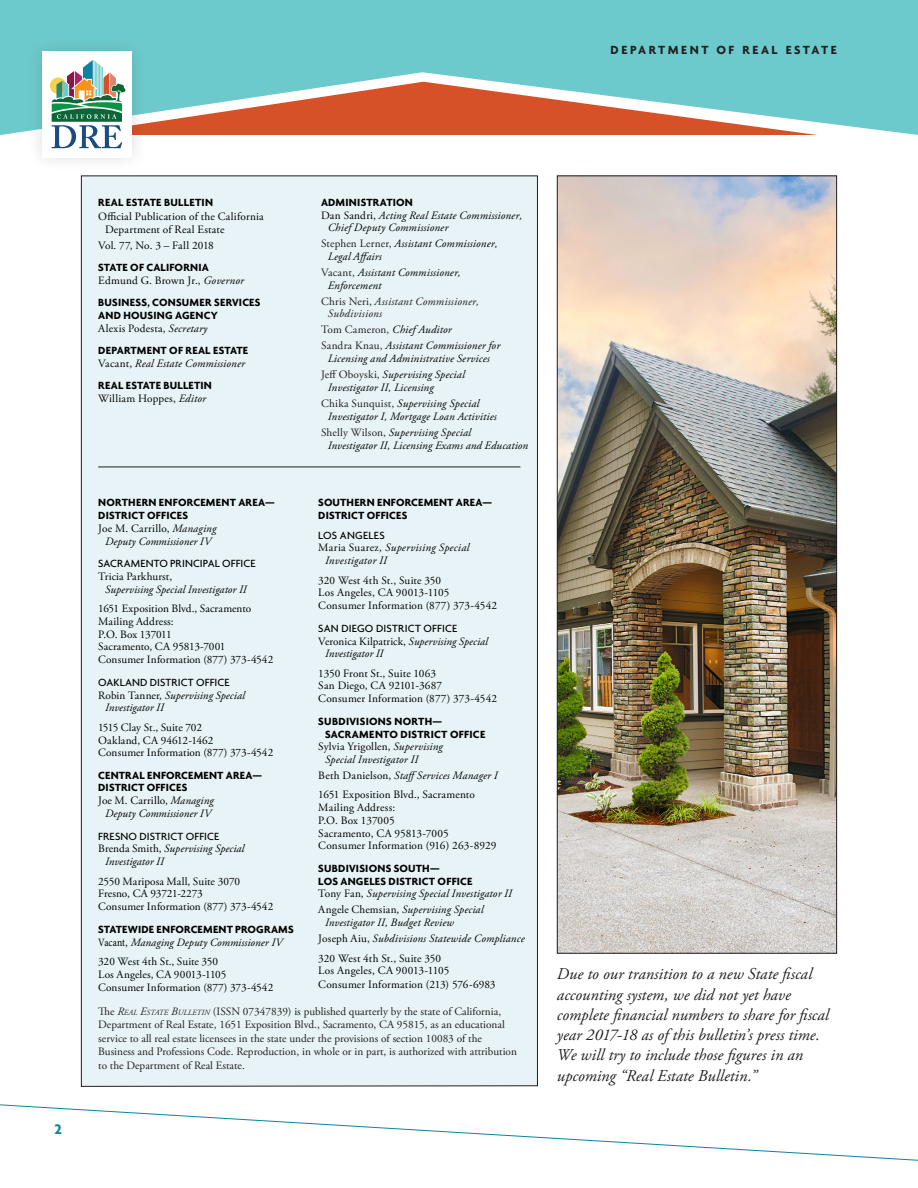
<style>
.page{position:relative;width:918px;height:1188px;background:#fff}
.page>*{position:absolute;margin:0;border:0;box-sizing:border-box;transform-origin:0 0}
.Body{font:italic 16.5px/20.2px "Adobe Garamond Pro";letter-spacing:.005em;color:#231f20}
.t1{font:700 15px "Agenda";color:#0e82a2}
.t2{font:700 12.75px "Agenda";letter-spacing:.2em;color:#231f20}
.Mast_body__Editor_s{font:italic 11.25px/12.8px "Adobe Garamond Pro";letter-spacing:.015em;color:#000}
.Mast_body__Editor_s-2{font:11.25px/12.8px "Adobe Garamond Pro";letter-spacing:.01em;color:#000}
.t3{font:11.25px/13.5px "Adobe Garamond Pro";color:#231f20}
.Mast_hed1__Editor_s{font:700 11.25px/12.8px "Agenda";letter-spacing:.02em;color:#000}
.Mast_Head_1_none_bol{font:500 11.25px "Agenda";letter-spacing:.01em;color:#000}
.Mast_Head_1_none_bol-2{font:700 11.25px/12.8px "Agenda";letter-spacing:.02em;color:#000}
.Mast_body__Editor_s-3{font:italic 11.25px/12.8px "Adobe Garamond Pro";letter-spacing:.02em;color:#231f20}
.Mast_Head_1{font:700 11.25px "Agenda";letter-spacing:.02em;color:#000}
.s1{font-style:italic}
.s2{font-style:normal}
.s3{font-style:normal;color:#231f20}
.s4{font-family:"Minion Pro";font-style:normal}
.s5{font-style:italic;font-size:7.8px}
</style>
<div class="page">
<div style="left:0;top:0;width:918px;height:136px;background:#6dcacc"></div>
<svg style="left:0;top:1104px;width:918px;height:57px"></svg>
<div style="left:27px;top:35px;width:120px;height:138px;background:#231f20;opacity:.15"></div>
<div style="left:42px;top:51px;width:90px;height:106px;background:#fff"></div>
<svg style="left:51px;top:60px;width:766px;height:88px"></svg>
<div style="left:81px;top:175px;width:457px;height:912px;background:#e7f3f6"></div>
<hr style="left:98px;top:467px;width:422px;height:1px;background:#231f20">
<img style="left:559px;top:178px;width:276px;height:774px">
<p class="t2" style="left:611px;top:42px;width:228px">DEPARTMENT OF REAL ESTATE</p>
<p class="t1" style="left:54px;top:1120px;width:9px">2</p>
<p class="Mast_Head_1" style="left:98px;top:195px;width:116px">REAL ESTATE BULLETIN</p>
<p class="Mast_body__Editor_s-2" style="left:105px;top:210px;width:160px;text-indent:-7px">Official Publication of the California<br>Department of Real Estate</p>
<p class="Mast_body__Editor_s-2" style="left:98px;top:239px;width:117px">Vol. 77, No. 3 – Fall 2018</p>
<p class="Mast_hed1__Editor_s" style="left:98px;top:261px;width:112px">STATE OF CALIFORNIA</p>
<p class="Mast_body__Editor_s-2" style="left:98px;top:274px;width:147px">Edmund G. Brown Jr., <span class="s1">Governor</span></p>
<p class="Mast_hed1__Editor_s" style="left:98px;top:296px;width:164px">BUSINESS, CONSUMER SERVICES<br>AND HOUSING AGENCY</p>
<p class="Mast_body__Editor_s-2" style="left:98px;top:322px;width:111px">Alexis Podesta, <span class="s1">Secretary</span></p>
<p class="Mast_hed1__Editor_s" style="left:98px;top:344px;width:152px">DEPARTMENT OF REAL ESTATE</p>
<p class="Mast_body__Editor_s" style="left:98px;top:357px;width:148px"><span class="s2">Vacant,</span> Real Estate Commissioner</p>
<p class="Mast_hed1__Editor_s" style="left:98px;top:379px;width:115px">REAL ESTATE BULLETIN</p>
<p class="Mast_body__Editor_s-2" style="left:98px;top:393px;width:109px">William Hoppes, <span class="s1">Editor</span></p>
<p class="Mast_hed1__Editor_s" style="left:321px;top:196px;width:93px">ADMINISTRATION</p>
<p class="Mast_body__Editor_s" style="left:328px;top:209px;width:196px;text-indent:-7px"><span class="s2">Dan Sandri,</span> Acting Real Estate Commissioner,<br>Chief Deputy Commissioner</p>
<p class="Mast_body__Editor_s" style="left:328px;top:238px;width:171px;text-indent:-7px"><span class="s3">Stephen Lerner,</span> Assistant Commissioner,<br>Legal Affairs</p>
<p class="Mast_body__Editor_s" style="left:328px;top:266px;width:135px;text-indent:-7px"><span class="s3">Vacant,</span> Assistant Commissioner,<br>Enforcement</p>
<p class="Mast_body__Editor_s-3" style="left:328px;top:295px;width:153px;text-indent:-7px"><span class="s2">Chris Neri,</span> Assistant Commissioner,<br>Subdivisions</p>
<p class="Mast_body__Editor_s" style="left:321px;top:324px;width:132px"><span class="s3">Tom Cameron,</span> Chief Auditor</p>
<p class="Mast_body__Editor_s" style="left:321px;top:340px;width:181px;text-align:center"><span class="s3">Sandra Knau,</span> Assistant Commissioner for<br>Licensing and Administrative Services</p>
<p class="Mast_body__Editor_s" style="left:328px;top:369px;width:139px;text-indent:-7px"><span class="s3">Jeff Oboyski,</span> Supervising Special<br>Investigator II, Licensing</p>
<p class="Mast_body__Editor_s" style="left:328px;top:397px;width:171px;text-indent:-7px"><span class="s3">Chika Sunquist,</span> Supervising Special<br>Investigator I, Mortgage Loan Activities</p>
<p class="Mast_body__Editor_s" style="left:328px;top:426px;width:202px;line-height:13.5px;text-indent:-7px"><span class="s3">Shelly Wilson,</span> Supervising Special<br>Investigator II, Licensing Exams and Education</p>
<p class="Mast_hed1__Editor_s" style="left:98px;top:496px;width:178px">NORTHERN ENFORCEMENT AREA—<br>DISTRICT OFFICES</p>
<p class="Mast_body__Editor_s" style="left:98px;top:522px;width:120px;text-align:center"><span class="s2">Joe M. Carrillo,</span> Managing<br>Deputy Commissioner IV</p>
<p class="Mast_Head_1_none_bol" style="left:98px;top:557px;width:159px">SACRAMENTO PRINCIPAL OFFICE</p>
<p class="Mast_body__Editor_s" style="left:105px;top:570px;width:143px;text-indent:-7px"><span class="s2">Tricia Parkhurst,<br></span>Supervising Special Investigator II</p>
<p class="Mast_body__Editor_s-2" style="left:98px;top:603px;width:177px">1651 Exposition Blvd., Sacramento<br>Mailing Address:<br>P.O. Box 137011<br>Sacramento, CA 95813-7001<br>Consumer Information (877) 373-4542</p>
<p class="Mast_Head_1_none_bol" style="left:98px;top:675px;width:133px">OAKLAND DISTRICT OFFICE</p>
<p class="Mast_body__Editor_s" style="left:105px;top:689px;width:141px;text-indent:-7px"><span class="s2">Robin Tanner,</span> Supervising Special<br>Investigator II</p>
<p class="Mast_body__Editor_s-2" style="left:98px;top:721px;width:177px">1515 Clay St., Suite 702<br>Oakland, CA 94612-1462<br>Consumer Information (877) 373-4542</p>
<p class="Mast_hed1__Editor_s" style="left:98px;top:768px;width:165px">CENTRAL ENFORCEMENT AREA—<br>DISTRICT OFFICES</p>
<p class="Mast_body__Editor_s" style="left:98px;top:795px;width:117px;text-align:center"><span class="s2">Joe M. Carrillo,</span> Managing<br>Deputy Commissioner IV</p>
<p class="Mast_Head_1_none_bol" style="left:98px;top:829px;width:123px">FRESNO DISTRICT OFFICE</p>
<p class="Mast_body__Editor_s" style="left:105px;top:843px;width:141px;text-indent:-7px"><span class="s2">Brenda Smith,</span> Supervising Special<br>Investigator II</p>
<p class="Mast_body__Editor_s-2" style="left:98px;top:875px;width:177px">2550 Mariposa Mall, Suite 3070<br>Fresno, CA 93721-2273<br>Consumer Information (877) 373-4542</p>
<p class="Mast_Head_1_none_bol-2" style="left:98px;top:923px;width:197px">STATEWIDE ENFORCEMENT PROGRAMS</p>
<p class="Mast_body__Editor_s" style="left:98px;top:936px;width:186px"><span class="s4">Vacant</span><span class="s2">,</span> Managing Deputy Commissioner IV</p>
<p class="Mast_body__Editor_s-2" style="left:98px;top:956px;width:177px">320 West 4th St., Suite 350<br>Los Angeles, CA 90013-1105<br>Consumer Information (877) 373-4542</p>
<p class="Mast_hed1__Editor_s" style="left:318px;top:496px;width:175px">SOUTHERN ENFORCEMENT AREA—<br>DISTRICT OFFICES</p>
<p class="Mast_Head_1_none_bol" style="left:318px;top:528px;width:68px">LOS ANGELES</p>
<p class="Mast_body__Editor_s" style="left:325px;top:542px;width:146px;text-indent:-7px"><span class="s2">Maria Suarez,</span> Supervising Special<br>Investigator II</p>
<p class="Mast_body__Editor_s-2" style="left:318px;top:574px;width:180px">320 West 4th St., Suite 350<br>Los Angeles, CA 90013-1105<br>Consumer Information (877) 373-4542</p>
<p class="Mast_Head_1_none_bol" style="left:318px;top:621px;width:141px">SAN DIEGO DISTRICT OFFICE</p>
<p class="Mast_body__Editor_s" style="left:325px;top:635px;width:164px;text-indent:-7px"><span class="s2">Veronica Kilpatrick,</span> Supervising Special<br>Investigator II</p>
<p class="Mast_body__Editor_s-2" style="left:318px;top:667px;width:180px">1350 Front St., Suite 1063<br>San Diego, CA 92101-3687<br>Consumer Information (877) 373-4542</p>
<p class="Mast_Head_1_none_bol-2" style="left:325px;top:715px;width:162px;text-indent:-7px">SUBDIVISIONS NORTH—<br>SACRAMENTO DISTRICT OFFICE</p>
<p class="Mast_body__Editor_s" style="left:325px;top:741px;width:119px;text-indent:-7px"><span class="s2">Sylvia Yrigollen,</span> Supervising<br>Special Investigator II</p>
<p class="Mast_body__Editor_s" style="left:318px;top:769px;width:181px"><span class="s2">Beth Danielson,</span> StaffServices Manager I</p>
<p class="Mast_body__Editor_s-2" style="left:318px;top:789px;width:180px">1651 Exposition Blvd., Sacramento<br>Mailing Address:<br>P.O. Box 137005<br>Sacramento, CA 95813-7005<br>Consumer Information (916) 263-8929</p>
<p class="Mast_hed1__Editor_s" style="left:318px;top:862px;width:156px">SUBDIVISIONS SOUTH—<br>LOS ANGELES DISTRICT OFFICE</p>
<p class="Mast_body__Editor_s" style="left:318px;top:888px;width:195px"><span class="s2">Tony Fan,</span> Supervising Special Investigator II</p>
<p class="Mast_body__Editor_s" style="left:325px;top:904px;width:160px;text-indent:-7px"><span class="s2">Angele Chemsian,</span> Supervising Special<br>Investigator II, Budget Review</p>
<p class="Mast_body__Editor_s" style="left:318px;top:933px;width:208px"><span class="s2">Joseph Aiu,</span> Subdivisions Statewide Compliance</p>
<p class="Mast_body__Editor_s-2" style="left:318px;top:952px;width:179px">320 West 4th St., Suite 350<br>Los Angeles, CA 90013-1105<br>Consumer Information (213) 576-6983</p>
<p class="t3" style="left:98px;top:1005px;width:420px">The <span class="s1">R</span><span class="s5">EAL</span> <span class="s1">E</span><span class="s5">STATE</span> <span class="s1">B</span><span class="s5">ULLETIN</span> (ISSN 07347839) is published quarterly by the state of California, Department of Real Estate, 1651 Exposition Blvd., Sacramento, CA 95815, as an educational service to all real estate licensees in the state under the provisions of section 10083 of the Business and Professions Code. Reproduction, in whole or in part, is authorized with attribution to the Department of Real Estate.</p>
<p class="Body" style="left:557px;top:964px;width:274px">Due to our transition to a new State fiscal accounting system, we did not yet have complete financial numbers to share for fiscal year 2017-18 as of this bulletin’s press time.<br>We will try to include those figures in an upcoming “Real Estate Bulletin.”</p>
</div>
